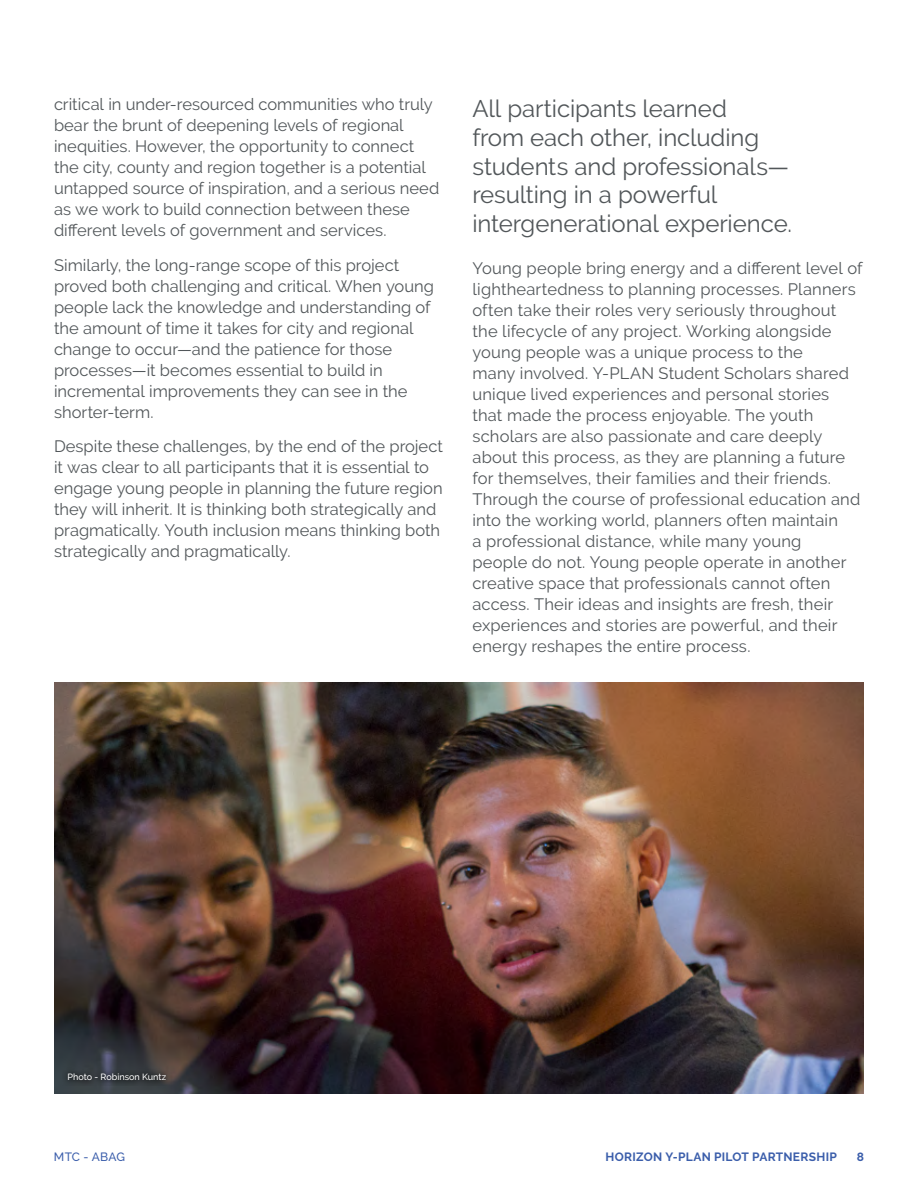
<style>
.page{position:relative;width:918px;height:1188px;background:#fff}
.page>*{position:absolute;margin:0;border:0;box-sizing:border-box;transform-origin:0 0}
.t1{font:24px/28.8px "Raleway";letter-spacing:-.005em;color:#52575a}
.t2{font:16.5px/21px "Raleway";letter-spacing:.005em;color:#52575a}
.t3{font:700 12px "Raleway";letter-spacing:.025em;color:#3b5eab}
.t4{font:500 12px "Raleway";letter-spacing:.015em;color:#3b5eab}
.t5{font:500 9px "Raleway";color:#fff}
</style>
<div class="page">
<img style="left:54px;top:683px;width:810px;height:411px">
<svg style="left:62px;top:1067px;width:109px;height:19px;background:#363a3e"></svg>
<p class="t2" style="left:54px;top:94px;width:387px">critical in under-resourced communities who truly bear the brunt of deepening levels of regional inequities. However, the opportunity to connect the city, county and region together is a potential untapped source of inspiration, and a serious need as we work to build connection between these different levels of government and services.</p>
<p class="t2" style="left:54px;top:254px;width:382px">Similarly, the long-range scope of this project proved both challenging and critical. When young people lack the knowledge and understanding of the amount of time it takes for city and regional change to occur—and the patience for those processes—it becomes essential to build in incremental improvements they can see in the shorter-term.</p>
<p class="t2" style="left:54px;top:436px;width:390px">Despite these challenges, by the end of the project it was clear to all participants that it is essential to engage young people in planning the future region they will inherit. It is thinking both strategically and pragmatically. Youth inclusion means thinking both strategically and pragmatically.</p>
<h1 class="t1" style="left:472px;top:94px;width:321px">All participants learned<br>from each other, including students and professionals— resulting in a powerful intergenerational experience.</h1>
<p class="t2" style="left:472px;top:257px;width:392px">Young people bring energy and a different level of lightheartedness to planning processes. Planners often take their roles very seriously throughout the lifecycle of any project. Working alongside young people was a unique process to the<br>many involved. Y-PLAN Student Scholars shared unique lived experiences and personal stories that made the process enjoyable. The youth scholars are also passionate and care deeply about this process, as they are planning a future for themselves, their families and their friends.<br>Through the course of professional education and into the working world, planners often maintain<br>a professional distance, while many young<br>people do not. Young people operate in another creative space that professionals cannot often access. Their ideas and insights are fresh, their experiences and stories are powerful, and their energy reshapes the entire process.</p>
<p class="t5" style="left:68px;top:1072px;width:100px">Photo - Robinson Kuntz</p>
<p class="t4" style="left:54px;top:1150px;width:72px">MTC - ABAG</p>
<p class="t3" style="left:605px;top:1150px;width:233px">HORIZON Y-PLAN PILOT PARTNERSHIP</p>
<p class="t3" style="left:857px;top:1150px;width:9px">8</p>
</div>
